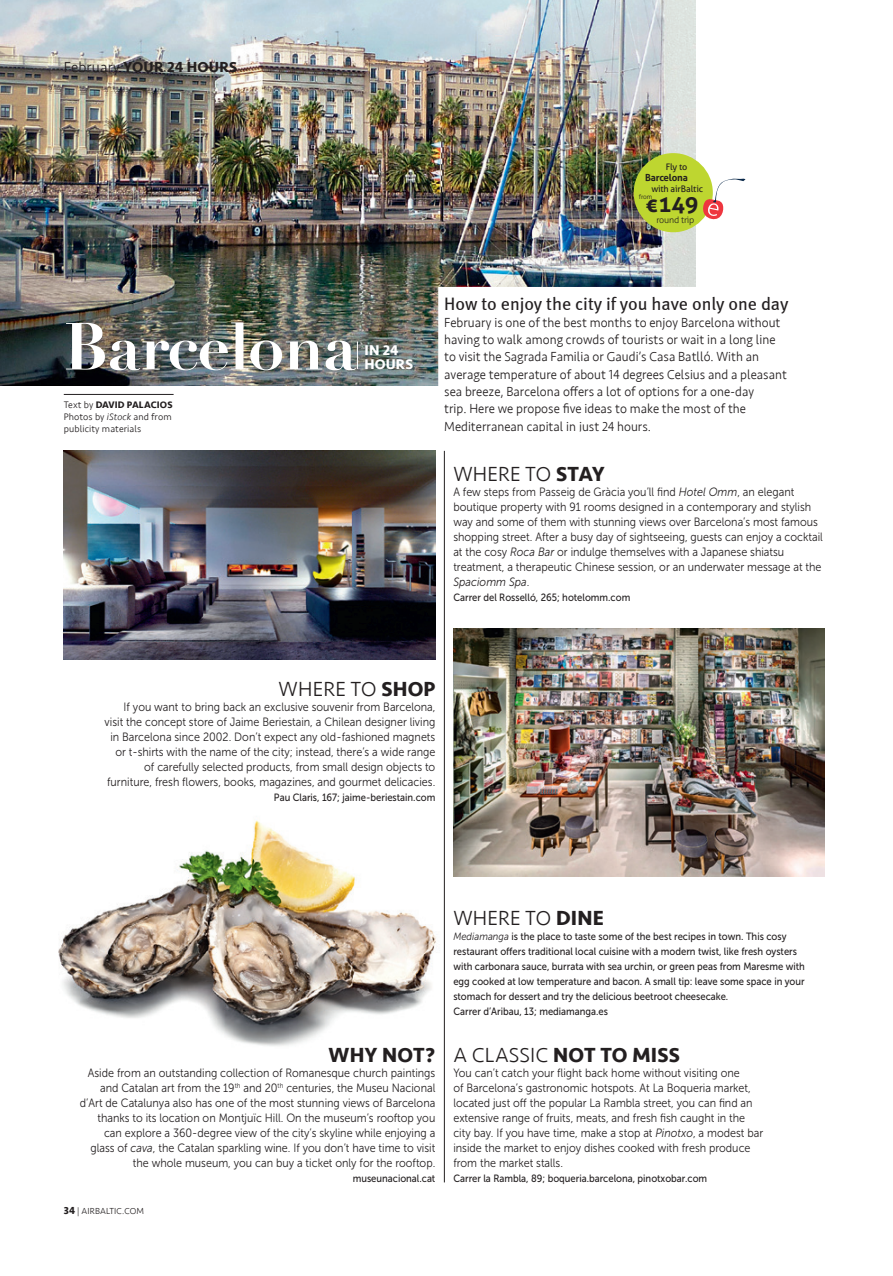
<style>
.page{position:relative;width:893px;height:1276px;background:#fff}
.page>*{position:absolute;margin:0;border:0;box-sizing:border-box;transform-origin:0 0}
.Virsraksts{font:700 65.25px "Didot";letter-spacing:-.02em;color:#fff}
.t1{font:700 22.65px "Aller";color:#231f20}
.Details_virsraksts_n{font:300 21px "Seravek";letter-spacing:.01em;color:#231f20}
.Details_virsraksts_n-2{font:700 21px "Seravek";letter-spacing:.01em;color:#231f20}
.ievads{font:18px "Meta";color:#231f20}
.t2{font:700 15px "Seravek";letter-spacing:.01em;color:#231f20}
.Details_virsraksts_n-3{font:700 14.55px/14.5px "Seravek";letter-spacing:.01em;color:#fff}
.pamatteksts_vienlapj{font:300 13.5px/17.2px "Seravek";letter-spacing:.005em;color:#231f20;scale:.95 1}
.Details_apraksts{font:12px/15px "Museo Sans 300";color:#231f20;scale:.9 1}
.info-www{font:10.5px/15px "Museo Sans 500";color:#231f20;scale:.9 1}
.autori{font:300 9.75px/12px "Seravek";letter-spacing:.01em;color:#231f20}
.autori-2{font:700 9.75px "Seravek";letter-spacing:.01em;color:#231f20}
.t3{font:700 9.75px "Aller";letter-spacing:-.02em;color:#231f20}
.t4{font:9px "Aller";letter-spacing:-.01em;color:#231f20}
.t5{font:300 9px "Seravek";letter-spacing:.01em;color:#231f20}
.t6{font:300 8.85px "Aller";letter-spacing:-.02em;color:#231f20}
.t7{font:300 6.45px "Aller";color:#231f20}
.s1{font-weight:300}
.s2{font-style:italic}
.s3{font-weight:700}
.s4{font-weight:700;font-size:10.5px}
.s5{font-family:"Museo Sans 300";font-style:italic}
</style>
<div class="page">
<img style="left:58px;top:794px;width:386px;height:271px">
<img style="left:0;top:0;width:695px;height:385px">
<svg style="left:357px;top:341px;width:1px;height:28px"></svg>
<svg style="left:435px;top:284px;width:261px;height:102px"></svg>
<hr style="left:64px;top:394px;width:110px;height:1px;background:#231f20">
<div style="left:634px;top:153px;width:79px;height:79px;background:#bed630;border-radius:50%"></div>
<svg style="left:701px;top:179px;width:45px;height:42px"></svg>
<img style="left:64px;top:451px;width:371px;height:209px">
<img style="left:453px;top:629px;width:372px;height:248px">
<hr style="left:444px;top:451px;width:1px;height:731px;background:#231f20">
<p class="t2" style="left:64px;top:55px;width:175px"><span class="s1">February</span> YOUR 24 HOURS</p>
<p class="Virsraksts" style="left:64px;top:305px;width:294px">Barcelona</p>
<p class="Details_virsraksts_n-3" style="left:364px;top:342px;width:50px">IN 24<br>HOURS</p>
<p class="autori-2" style="left:64px;top:396px;width:110px"><span class="s1">Text by</span> DAVID PALACIOS</p>
<p class="autori" style="left:64px;top:410px;width:109px">Photos by <span class="s2">iStock</span> and from publicity materials</p>
<p class="t4" style="left:666px;top:161px;width:23px">Fly to</p>
<p class="t3" style="left:645px;top:171px;width:44px">Barcelona</p>
<p class="t4" style="left:651px;top:183px;width:53px">with airBaltic</p>
<p class="t7" style="left:639px;top:193px;width:15px">from</p>
<p class="t6" style="left:656px;top:214px;width:39px">round trip</p>
<p class="t1" style="left:646px;top:190px;width:54px">€149</p>
<p class="ievads" style="left:444px;top:293px;width:346px">How to enjoy the city if you have only one day</p>
<p class="pamatteksts_vienlapj" style="left:444px;top:314px;width:362px">February is one of the best months to enjoy Barcelona without having to walk among crowds of tourists or wait in a long line to visit the Sagrada Familia or Gaudi’s Casa Batlló. With an average temperature of about 14 degrees Celsius and a pleasant sea breeze, Barcelona offers a lot of options for a one-day<br>trip. Here we propose five ideas to make the most of the Mediterranean capital in just 24 hours.</p>
<p class="Details_virsraksts_n" style="left:453px;top:461px;width:153px">WHERE TO <span class="s3">STAY</span></p>
<p class="Details_apraksts" style="left:453px;top:484px;width:412px">A few steps from Passeig de Gràcia you’ll find <span class="s2">Hotel Omm</span>, an elegant boutique property with 91 rooms designed in a contemporary and stylish way and some of them with stunning views over Barcelona’s most famous shopping street. After a busy day of sightseeing, guests can enjoy a cocktail at the cosy <span class="s2">Roca Bar</span> or indulge themselves with a Japanese shiatsu treatment, a therapeutic Chinese session, or an underwater message at the <span class="s2">Spaciomm Spa</span>.</p>
<p class="info-www" style="left:453px;top:589px;width:198px">Carrer del Rosselló, 265; hotelomm.com</p>
<p class="Details_virsraksts_n" style="left:279px;top:676px;width:158px">WHERE TO <span class="s3">SHOP</span></p>
<p class="Details_apraksts" style="left:105px;top:699px;width:369px;text-align:right">If you want to bring back an exclusive souvenir from Barcelona, visit the concept store of Jaime Beriestain, a Chilean designer living in Barcelona since 2002. Don’t expect any old-fashioned magnets or t-shirts with the name of the city; instead, there’s a wide range of carefully selected products, from small design objects to furniture, fresh flowers, books, magazines, and gourmet delicacies.</p>
<p class="info-www" style="left:274px;top:790px;width:181px">Pau Claris, 167; jaime-beriestain.com</p>
<p class="Details_virsraksts_n-2" style="left:329px;top:1038px;width:108px">WHY NOT?</p>
<p class="Details_apraksts" style="left:80px;top:1066px;width:396px;text-align:right">Aside from an outstanding collection of Romanesque church paintings and Catalan art from the 19<sup>th</sup> and 20<sup>th</sup> centuries, the Museu Nacional d’Art de Catalunya also has one of the most stunning views of Barcelona thanks to its location on Montjuïc Hill. On the museum’s rooftop you can explore a 360-degree view of the city’s skyline while enjoying a glass of <span class="s2">cava</span>, the Catalan sparkling wine. If you don’t have time to visit the whole museum, you can buy a ticket only for the rooftop.</p>
<p class="info-www" style="left:353px;top:1171px;width:93px">museunacional.cat</p>
<p class="t5" style="left:64px;top:1206px;width:82px"><span class="s4">34</span> | AIRBALTIC.COM</p>
<p class="Details_virsraksts_n" style="left:453px;top:905px;width:152px">WHERE TO <span class="s3">DINE</span></p>
<p class="info-www" style="left:453px;top:928px;width:392px"><span class="s5">Mediamanga</span> is the place to taste some of the best recipes in town. This cosy restaurant offers traditional local cuisine with a modern twist, like fresh oysters with carbonara sauce, burrata with sea urchin, or green peas from Maresme with egg cooked at low temperature and bacon. A small tip: leave some space in your stomach for dessert and try the delicious beetroot cheesecake.<br>Carrer d’Aribau, 13; mediamanga.es</p>
<p class="Details_virsraksts_n-2" style="left:453px;top:1038px;width:228px"><span class="s1">A CLASSIC</span> NOT TO MISS</p>
<p class="Details_apraksts" style="left:453px;top:1066px;width:346px">You can’t catch your flight back home without visiting one<br>of Barcelona’s gastronomic hotspots. At La Boqueria market, located just off the popular La Rambla street, you can find an extensive range of fruits, meats, and fresh fish caught in the city bay. If you have time, make a stop at <span class="s2">Pinotxo</span>, a modest bar inside the market to enjoy dishes cooked with fresh produce from the market stalls.</p>
<p class="info-www" style="left:453px;top:1171px;width:284px">Carrer la Rambla, 89; boqueria.barcelona, pinotxobar.com</p>
</div>
